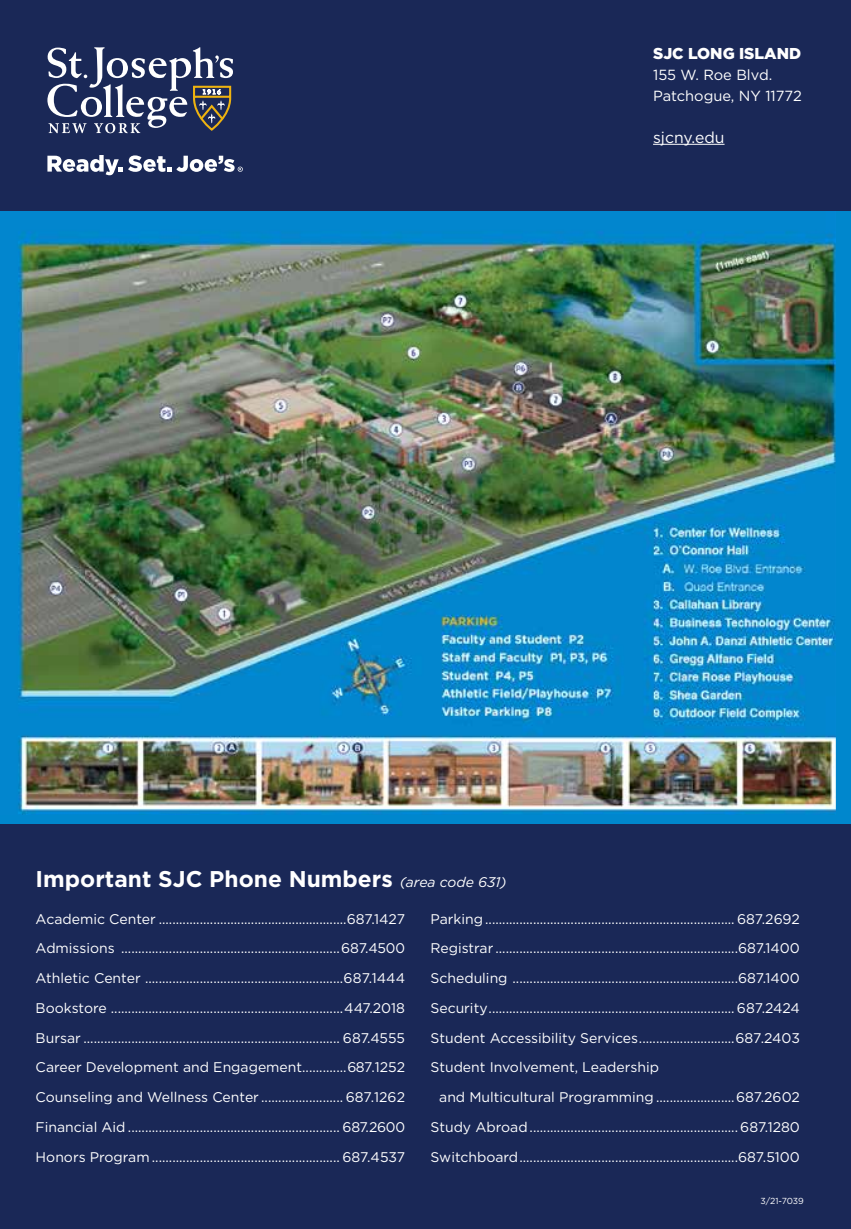
<style>
.page{position:relative;width:851px;height:1229px;background:#fff}
.page>*{position:absolute;margin:0;border:0;box-sizing:border-box;transform-origin:0 0}
.t1{font:700 22.75px "Gotham";color:#fff}
.t2{font:900 15.75px "Gotham";color:#fff}
.t3{font:15.75px "Gotham";color:#fff}
.t4{font:14.7px "Gotham";color:#fff}
.t5{font:14px/29.8px "Gotham";color:#fff}
.t6{font:8.75px "Gotham";letter-spacing:-.01em;color:#fff}
.s1{font-weight:400;font-style:italic;font-size:14px}
</style>
<div class="page">
<div style="left:0;top:0;width:850px;height:1228px;background:#1a2857"></div>
<svg style="left:47px;top:47px;width:186px;height:86px"></svg>
<svg style="left:47px;top:155px;width:75px;height:20px"></svg>
<svg style="left:128px;top:155px;width:115px;height:17px"></svg>
<hr style="left:653px;top:144px;width:71px;height:1px;background:#fff">
<div style="left:0;top:211px;width:850px;height:612px;background:#0087cd"></div>
<img style="left:18px;top:231px;width:817px;height:584px">
<p class="t2" style="left:653px;top:44px;width:150px">SJC LONG ISLAND</p>
<p class="t4" style="left:653px;top:65px;width:121px">155 W. Roe Blvd.</p>
<p class="t4" style="left:653px;top:86px;width:150px">Patchogue, NY 11772</p>
<p class="t3" style="left:653px;top:127px;width:73px">sjcny.edu</p>
<p class="t1" style="left:36px;top:863px;width:472px">Important SJC Phone Numbers <span class="s1">(area code 631)</span></p>
<p class="t5" style="left:36px;top:903px;width:371px">Academic Center .......................................................687.1427</p>
<p class="t5" style="left:36px;top:933px;width:371px">Admissions ................................................................687.4500</p>
<p class="t5" style="left:36px;top:963px;width:371px">Athletic Center ..........................................................687.1444</p>
<p class="t5" style="left:36px;top:992px;width:371px">Bookstore ....................................................................447.2018</p>
<p class="t5" style="left:36px;top:1022px;width:371px">Bursar ........................................................................... 687.4555</p>
<p class="t5" style="left:36px;top:1052px;width:371px">Career Development and Engagement.............687.1252</p>
<p class="t5" style="left:36px;top:1082px;width:371px">Counseling and Wellness Center ........................ 687.1262</p>
<p class="t5" style="left:36px;top:1111px;width:371px">Financial Aid .............................................................. 687.2600</p>
<p class="t5" style="left:36px;top:1141px;width:371px">Honors Program ....................................................... 687.4537</p>
<p class="t5" style="left:430px;top:903px;width:371px">Parking......................................................................... 687.2692</p>
<p class="t5" style="left:430px;top:933px;width:371px">Registrar .......................................................................687.1400</p>
<p class="t5" style="left:430px;top:963px;width:371px">Scheduling ..................................................................687.1400</p>
<p class="t5" style="left:430px;top:992px;width:371px">Security........................................................................ 687.2424</p>
<p class="t5" style="left:430px;top:1022px;width:371px">Student Accessibility Services............................687.2403</p>
<p class="t5" style="left:439px;top:1052px;width:362px;text-indent:-9px">Student Involvement, Leadership<br>and Multicultural Programming .......................687.2602</p>
<p class="t5" style="left:430px;top:1111px;width:371px">Study Abroad............................................................. 687.1280<br>Switchboard................................................................687.5100</p>
<p class="t6" style="left:760px;top:1195px;width:45px">3/21-7039</p>
</div>
